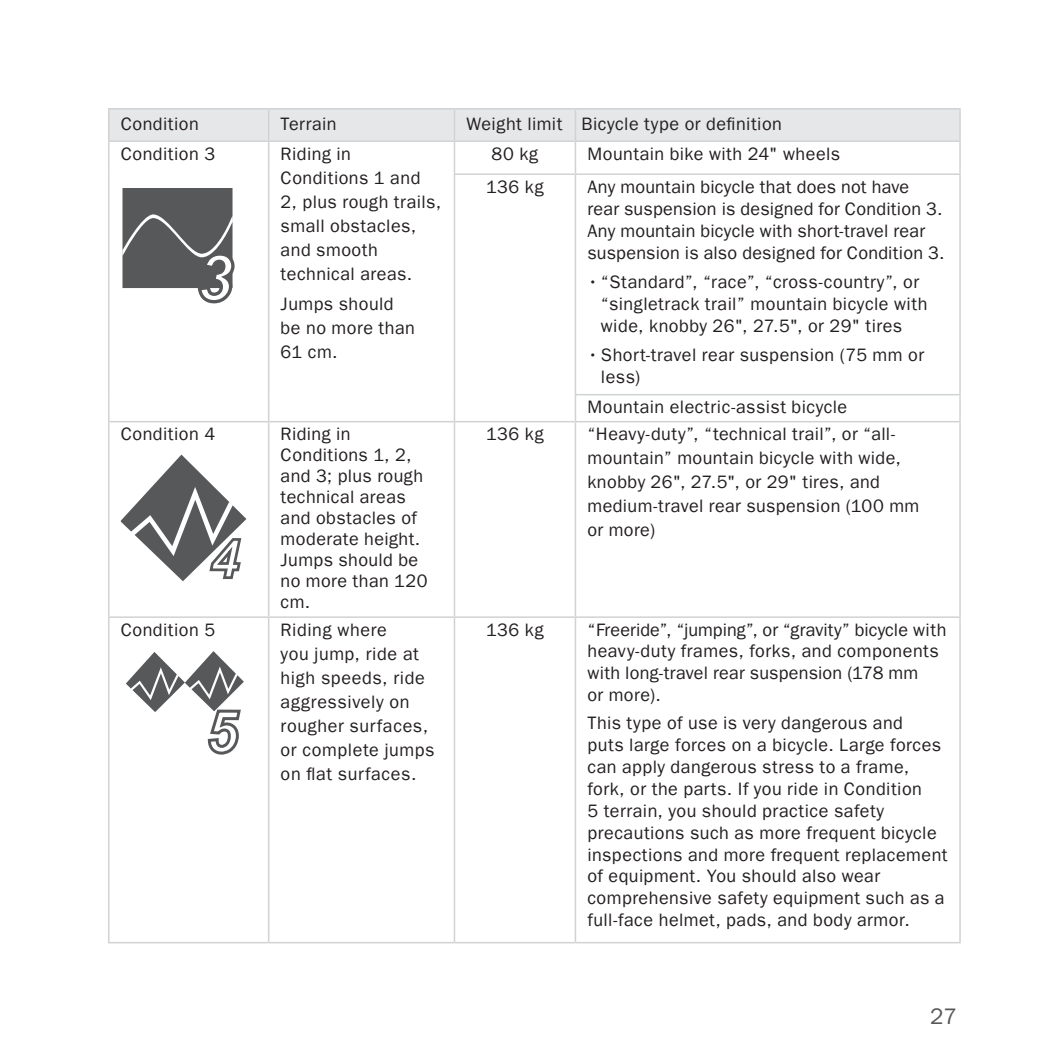
<style>
.page{position:relative;width:1063px;height:1063px;background:#fff}
.page>*{position:absolute;margin:0;border:0;box-sizing:border-box;transform-origin:0 0}
.t1{font:italic 700 65.4px "Arial";color:#fff}
.t2{font:22.5px "Franklin Gothic LT Pro";color:#57585a}
.Tables{font:18px/24px "Franklin Gothic LT Pro";letter-spacing:.025em;color:#231f20}
</style>
<div class="page">
<div style="left:110px;top:110px;width:849px;height:30px;background:#e6e7e9"></div>
<hr style="left:108px;top:108px;width:161px;height:2px;background:#d1d2d4">
<hr style="left:108px;top:109px;width:2px;height:31px;background:#d1d2d4">
<hr style="left:269px;top:108px;width:185px;height:2px;background:#d1d2d4">
<hr style="left:268px;top:109px;width:1px;height:31px;background:#d1d2d4">
<hr style="left:454px;top:108px;width:121px;height:2px;background:#d1d2d4">
<hr style="left:454px;top:109px;width:1px;height:31px;background:#d1d2d4">
<hr style="left:575px;top:108px;width:386px;height:2px;background:#d1d2d4">
<hr style="left:575px;top:109px;width:1px;height:31px;background:#d1d2d4">
<hr style="left:959px;top:109px;width:2px;height:31px;background:#d1d2d4">
<hr style="left:108px;top:140px;width:161px;height:2px;background:#d1d2d4">
<hr style="left:108px;top:142px;width:2px;height:32px;background:#d1d2d4">
<hr style="left:269px;top:140px;width:185px;height:2px;background:#d1d2d4">
<hr style="left:268px;top:142px;width:1px;height:32px;background:#d1d2d4">
<hr style="left:454px;top:140px;width:121px;height:2px;background:#d1d2d4">
<hr style="left:454px;top:142px;width:1px;height:31px;background:#d1d2d4">
<hr style="left:575px;top:140px;width:386px;height:2px;background:#d1d2d4">
<hr style="left:575px;top:142px;width:1px;height:31px;background:#d1d2d4">
<hr style="left:959px;top:142px;width:2px;height:31px;background:#d1d2d4">
<hr style="left:108px;top:174px;width:2px;height:221px;background:#d1d2d4">
<hr style="left:268px;top:174px;width:1px;height:221px;background:#d1d2d4">
<hr style="left:454px;top:173px;width:121px;height:2px;background:#d1d2d4">
<hr style="left:454px;top:175px;width:1px;height:220px;background:#d1d2d4">
<hr style="left:575px;top:173px;width:386px;height:2px;background:#d1d2d4">
<hr style="left:575px;top:175px;width:1px;height:219px;background:#d1d2d4">
<hr style="left:959px;top:175px;width:2px;height:219px;background:#d1d2d4">
<hr style="left:108px;top:395px;width:2px;height:26px;background:#d1d2d4">
<svg style="left:268px;top:395px;width:1px;height:26px"></svg>
<svg style="left:454px;top:395px;width:1px;height:26px"></svg>
<hr style="left:575px;top:394px;width:386px;height:1px;background:#d1d2d4">
<svg style="left:575px;top:395px;width:1px;height:26px"></svg>
<hr style="left:959px;top:395px;width:2px;height:26px;background:#d1d2d4">
<hr style="left:108px;top:421px;width:161px;height:1px;background:#d1d2d4">
<hr style="left:108px;top:422px;width:2px;height:194px;background:#d1d2d4">
<hr style="left:269px;top:421px;width:185px;height:1px;background:#d1d2d4">
<hr style="left:268px;top:422px;width:1px;height:194px;background:#d1d2d4">
<hr style="left:454px;top:421px;width:121px;height:1px;background:#d1d2d4">
<hr style="left:454px;top:422px;width:1px;height:194px;background:#d1d2d4">
<hr style="left:575px;top:421px;width:386px;height:1px;background:#d1d2d4">
<hr style="left:575px;top:422px;width:1px;height:194px;background:#d1d2d4">
<hr style="left:959px;top:422px;width:2px;height:194px;background:#d1d2d4">
<hr style="left:108px;top:616px;width:161px;height:2px;background:#d1d2d4">
<hr style="left:108px;top:618px;width:2px;height:324px;background:#d1d2d4">
<hr style="left:269px;top:616px;width:185px;height:2px;background:#d1d2d4">
<hr style="left:268px;top:618px;width:1px;height:324px;background:#d1d2d4">
<hr style="left:454px;top:616px;width:121px;height:2px;background:#d1d2d4">
<hr style="left:454px;top:618px;width:1px;height:324px;background:#d1d2d4">
<hr style="left:575px;top:616px;width:386px;height:2px;background:#d1d2d4">
<hr style="left:575px;top:618px;width:1px;height:324px;background:#d1d2d4">
<hr style="left:959px;top:618px;width:2px;height:324px;background:#d1d2d4">
<hr style="left:108px;top:942px;width:161px;height:1px;background:#d1d2d4">
<hr style="left:269px;top:942px;width:185px;height:1px;background:#d1d2d4">
<hr style="left:454px;top:942px;width:121px;height:1px;background:#d1d2d4">
<hr style="left:575px;top:942px;width:386px;height:1px;background:#d1d2d4">
<svg style="left:122px;top:188px;width:113px;height:116px"></svg>
<svg style="left:121px;top:454px;width:125px;height:127px"></svg>
<svg style="left:126px;top:651px;width:118px;height:104px"></svg>
<p class="Tables" style="left:121px;top:112px;width:80px">Condition</p>
<p class="Tables" style="left:281px;top:112px;width:57px">Terrain</p>
<p class="Tables" style="left:466px;top:112px;width:98px">Weight limit</p>
<p class="Tables" style="left:581px;top:112px;width:202px">Bicycle type or definition</p>
<p class="Tables" style="left:121px;top:142px;width:96px">Condition 3</p>
<p class="Tables" style="left:492px;top:142px;width:48px">80 kg</p>
<p class="Tables" style="left:587px;top:142px;width:254px">Mountain bike with 24" wheels</p>
<p class="Tables" style="left:486px;top:175px;width:59px">136 kg</p>
<p class="Tables" style="left:587px;top:175px;width:358px;line-height:22.2px">Any mountain bicycle that does not have rear suspension is designed for Condition 3.<br>Any mountain bicycle with short-travel rear suspension is also designed for Condition 3.</p>
<p class="Tables" style="left:601px;top:271px;width:328px;line-height:22.2px;text-indent:-14px">•“Standard”, “race”, “cross-country”, or “singletrack trail” mountain bicycle with wide, knobby 26", 27.5", or 29" tires</p>
<p class="Tables" style="left:601px;top:344px;width:325px;line-height:22.2px;text-indent:-14px">•Short-travel rear suspension (75 mm or less)</p>
<p class="Tables" style="left:587px;top:395px;width:261px">Mountain electric-assist bicycle</p>
<p class="Tables" style="left:281px;top:142px;width:162px">Riding in<br>Conditions 1 and<br>2, plus rough trails, small obstacles, and smooth technical areas.</p>
<p class="Tables" style="left:281px;top:292px;width:136px">Jumps should be no more than<br>61 cm.</p>
<p class="t1" style="left:196px;top:235px;width:38px">3</p>
<p class="Tables" style="left:121px;top:422px;width:96px">Condition 4</p>
<p class="Tables" style="left:281px;top:423px;width:148px;line-height:21px">Riding in<br>Conditions 1, 2, and 3; plus rough technical areas and obstacles of moderate height.<br>Jumps should be no more than 120 cm.</p>
<p class="Tables" style="left:486px;top:422px;width:59px">136 kg</p>
<p class="Tables" style="left:587px;top:422px;width:333px">“Heavy-duty”, “technical trail”, or “all&shy;mountain” mountain bicycle with wide, knobby 26", 27.5", or 29" tires, and medium-travel rear suspension (100 mm or more)</p>
<p class="Tables" style="left:121px;top:617px;width:96px">Condition 5</p>
<p class="Tables" style="left:281px;top:617px;width:155px">Riding where<br>you jump, ride at high speeds, ride aggressively on rougher surfaces, or complete jumps on flat surfaces.</p>
<p class="Tables" style="left:486px;top:617px;width:59px">136 kg</p>
<p class="Tables" style="left:587px;top:618px;width:360px;line-height:21.9px">“Freeride”, “jumping”, or “gravity” bicycle with heavy-duty frames, forks, and components with long-travel rear suspension (178 mm<br>or more).</p>
<p class="Tables" style="left:587px;top:712px;width:362px;line-height:21.9px">This type of use is very dangerous and<br>puts large forces on a bicycle. Large forces can apply dangerous stress to a frame, fork, or the parts. If you ride in Condition<br>5 terrain, you should practice safety precautions such as more frequent bicycle inspections and more frequent replacement of equipment. You should also wear comprehensive safety equipment such as a full-face helmet, pads, and body armor.</p>
<p class="t2" style="left:930px;top:1003px;width:28px">27</p>
</div>
